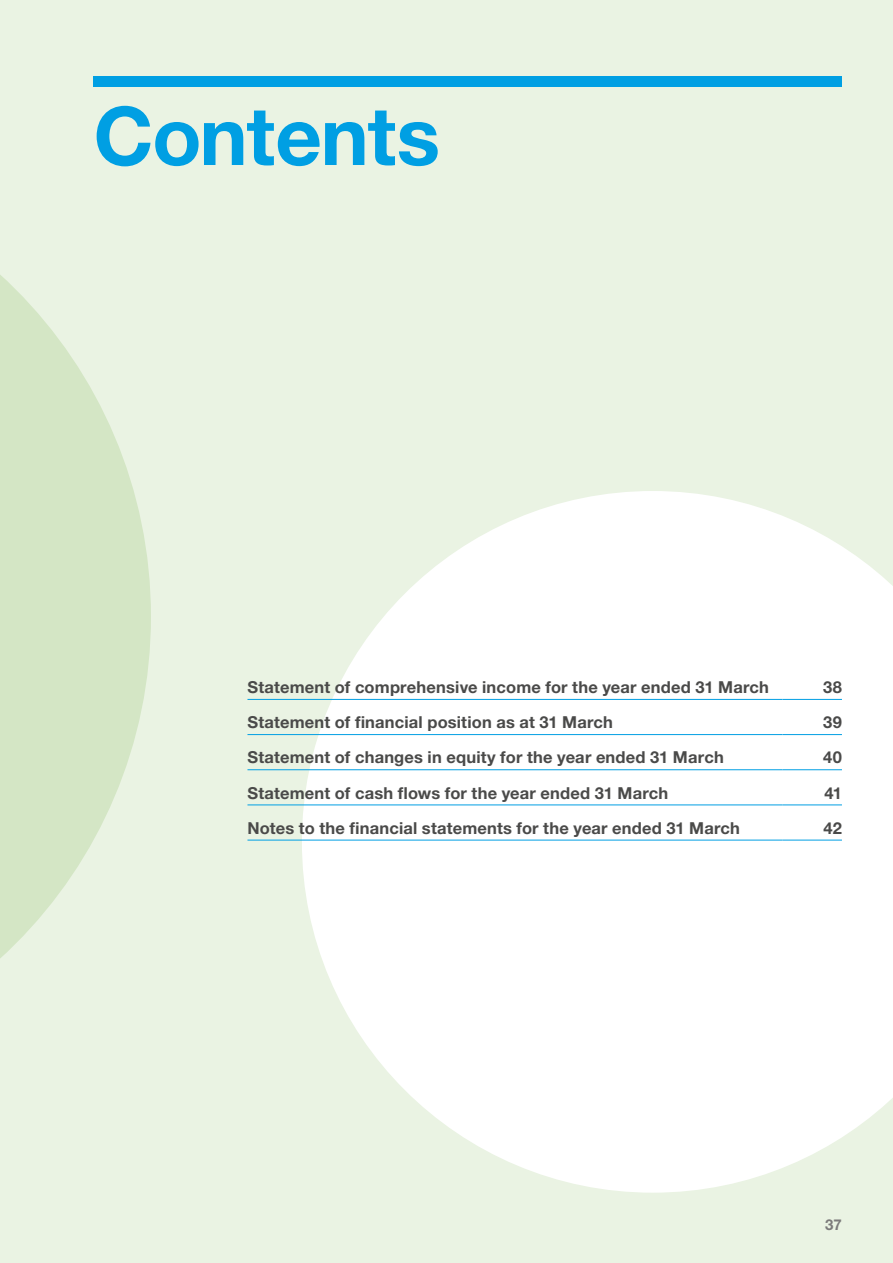
<style>
.page{position:relative;width:893px;height:1263px;background:#eaf3e3}
.page>*{position:absolute;margin:0;border:0;box-sizing:border-box;transform-origin:0 0}
.t1{font:700 81px "Helvetica Neue LT Std";letter-spacing:-.015em;color:#009fe3}
.t2{font:700 16.5px "Helvetica Neue LT Std";letter-spacing:.01em;color:#4a4a49}
.t3{font:700 15px "Helvetica Neue LT Std";color:#7c7b7b}
</style>
<div class="page">
<svg style="left:302px;top:491px;width:591px;height:702px;fill:#fff"></svg>
<svg style="left:0;top:275px;width:151px;height:683px;fill:#d4e6c5"></svg>
<div style="left:94px;top:77px;width:748px;height:10px;background:#009fe3"></div>
<hr style="left:247px;top:699px;width:535px;height:1px;background:#009fe3">
<hr style="left:782px;top:699px;width:60px;height:1px;background:#009fe3">
<hr style="left:247px;top:734px;width:535px;height:1px;background:#009fe3">
<hr style="left:782px;top:734px;width:60px;height:1px;background:#009fe3">
<hr style="left:247px;top:769px;width:535px;height:1px;background:#009fe3">
<hr style="left:782px;top:769px;width:60px;height:1px;background:#009fe3">
<hr style="left:247px;top:804px;width:535px;height:1px;background:#009fe3">
<hr style="left:782px;top:804px;width:60px;height:1px;background:#009fe3">
<hr style="left:247px;top:840px;width:535px;height:1px;background:#009fe3">
<hr style="left:782px;top:840px;width:60px;height:1px;background:#009fe3">
<h1 class="t1" style="left:94px;top:86px;width:348px">Contents</h1>
<p class="t2" style="left:247px;top:677px;width:523px">Statement of comprehensive income for the year ended 31 March</p>
<p class="t2" style="left:823px;top:677px;width:20px">38</p>
<p class="t2" style="left:247px;top:712px;width:367px">Statement of financial position as at 31 March</p>
<p class="t2" style="left:823px;top:712px;width:20px">39</p>
<p class="t2" style="left:247px;top:747px;width:478px">Statement of changes in equity for the year ended 31 March</p>
<p class="t2" style="left:823px;top:747px;width:20px">40</p>
<p class="t2" style="left:247px;top:782px;width:422px">Statement of cash flows for the year ended 31 March</p>
<p class="t2" style="left:824px;top:782px;width:19px">41</p>
<p class="t2" style="left:247px;top:818px;width:494px">Notes to the financial statements for the year ended 31 March</p>
<p class="t2" style="left:823px;top:818px;width:20px">42</p>
<p class="t3" style="left:825px;top:1215px;width:18px">37</p>
</div>
